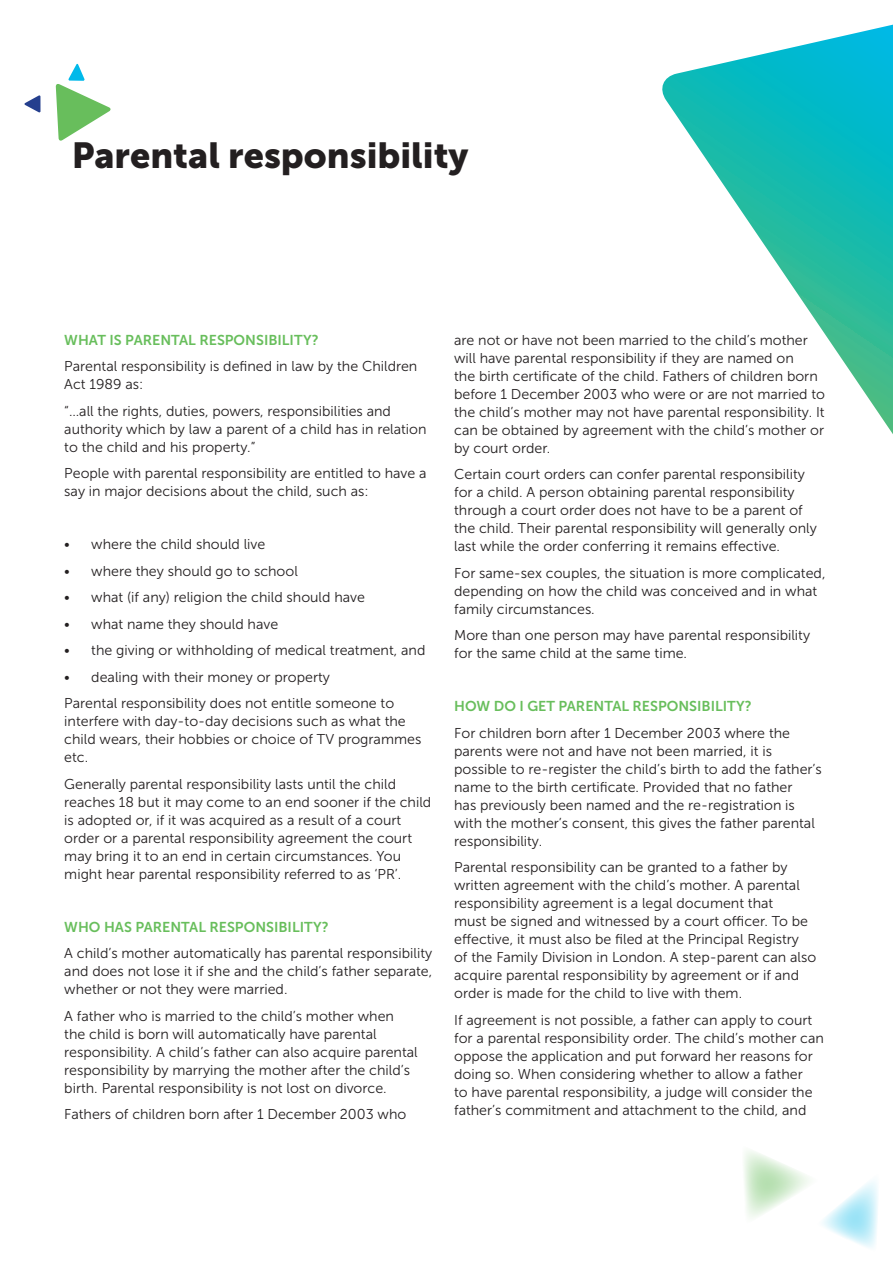
<style>
.page{position:relative;width:893px;height:1263px;background:#fff}
.page>*{position:absolute;margin:0;border:0;box-sizing:border-box;transform-origin:0 0}
.t1{font:36px "Museo Sans 900";color:#231f20}
.t2{font:14.25px/18px "Museo Sans 300";color:#231f20}
.t3{font:14.25px "Museo Sans 700";color:#68be5c}
</style>
<div class="page">
<svg style="left:662px;top:25px;width:231px;height:409px"></svg>
<svg style="left:56px;top:63px;width:55px;height:78px"></svg>
<svg style="left:24px;top:95px;width:17px;height:18px"></svg>
<svg style="left:744px;top:1151px;width:134px;height:97px"></svg>
<h1 class="t1" style="left:72px;top:135px;width:398px">Parental responsibility</h1>
<p class="t3" style="left:64px;top:332px;width:256px">WHAT IS PARENTAL RESPONSIBILITY?</p>
<p class="t2" style="left:64px;top:357px;width:355px">Parental responsibility is defined in law by the Children<br>Act 1989 as:</p>
<p class="t2" style="left:64px;top:402px;width:364px">“…all the rights, duties, powers, responsibilities and authority which by law a parent of a child has in relation to the child and his property.”</p>
<p class="t2" style="left:64px;top:464px;width:364px">People with parental responsibility are entitled to have a say in major decisions about the child, such as:</p>
<p class="t2" style="left:64px;top:535px;width:203px">• where the child should live</p>
<p class="t2" style="left:64px;top:562px;width:235px">• where they should go to school</p>
<p class="t2" style="left:64px;top:588px;width:302px">• what (if any) religion the child should have</p>
<p class="t2" style="left:64px;top:615px;width:215px">• what name they should have</p>
<p class="t2" style="left:64px;top:641px;width:363px">• the giving or withholding of medical treatment, and</p>
<p class="t2" style="left:64px;top:664px;width:331px;line-height:26.5px">• dealing with their money or property<br>Parental responsibility does not entitle someone to</p>
<p class="t2" style="left:64px;top:712px;width:359px">interfere with day-to-day decisions such as what the child wears, their hobbies or choice of TV programmes etc.</p>
<p class="t2" style="left:64px;top:775px;width:368px">Generally parental responsibility lasts until the child reaches 18 but it may come to an end sooner if the child is adopted or, if it was acquired as a result of a court order or a parental responsibility agreement the court may bring it to an end in certain circumstances. You might hear parental responsibility referred to as ‘PR’.</p>
<p class="t3" style="left:64px;top:919px;width:266px">WHO HAS PARENTAL RESPONSIBILITY?</p>
<p class="t2" style="left:64px;top:944px;width:369px;text-align:justify">A child’s mother automatically has parental responsibility and does not lose it if she and the child’s father separate, whether or not they were married.</p>
<p class="t2" style="left:64px;top:1007px;width:355px">A father who is married to the child’s mother when the child is born will automatically have parental responsibility. A child’s father can also acquire parental responsibility by marrying the mother after the child’s birth. Parental responsibility is not lost on divorce.</p>
<p class="t2" style="left:64px;top:1105px;width:344px">Fathers of children born after 1 December 2003 who</p>
<p class="t2" style="left:454px;top:331px;width:372px">are not or have not been married to the child’s mother will have parental responsibility if they are named on<br>the birth certificate of the child. Fathers of children born before 1 December 2003 who were or are not married to the child’s mother may not have parental responsibility. It can be obtained by agreement with the child’s mother or by court order.</p>
<p class="t2" style="left:454px;top:465px;width:364px">Certain court orders can confer parental responsibility for a child. A person obtaining parental responsibility through a court order does not have to be a parent of the child. Their parental responsibility will generally only last while the order conferring it remains effective.</p>
<p class="t2" style="left:454px;top:564px;width:373px">For same-sex couples, the situation is more complicated, depending on how the child was conceived and in what family circumstances.</p>
<p class="t2" style="left:454px;top:626px;width:357px">More than one person may have parental responsibility for the same child at the same time.</p>
<p class="t3" style="left:454px;top:698px;width:299px">HOW DO I GET PARENTAL RESPONSIBILITY?</p>
<p class="t2" style="left:454px;top:724px;width:369px">For children born after 1 December 2003 where the parents were not and have not been married, it is possible to re-register the child’s birth to add the father’s name to the birth certificate. Provided that no father<br>has previously been named and the re-registration is with the mother’s consent, this gives the father parental responsibility.</p>
<p class="t2" style="left:454px;top:858px;width:364px">Parental responsibility can be granted to a father by written agreement with the child’s mother. A parental responsibility agreement is a legal document that<br>must be signed and witnessed by a court officer. To be effective, it must also be filed at the Principal Registry<br>of the Family Division in London. A step-parent can also acquire parental responsibility by agreement or if and order is made for the child to live with them.</p>
<p class="t2" style="left:454px;top:1011px;width:371px">If agreement is not possible, a father can apply to court for a parental responsibility order. The child’s mother can oppose the application and put forward her reasons for doing so. When considering whether to allow a father<br>to have parental responsibility, a judge will consider the father’s commitment and attachment to the child, and</p>
</div>
